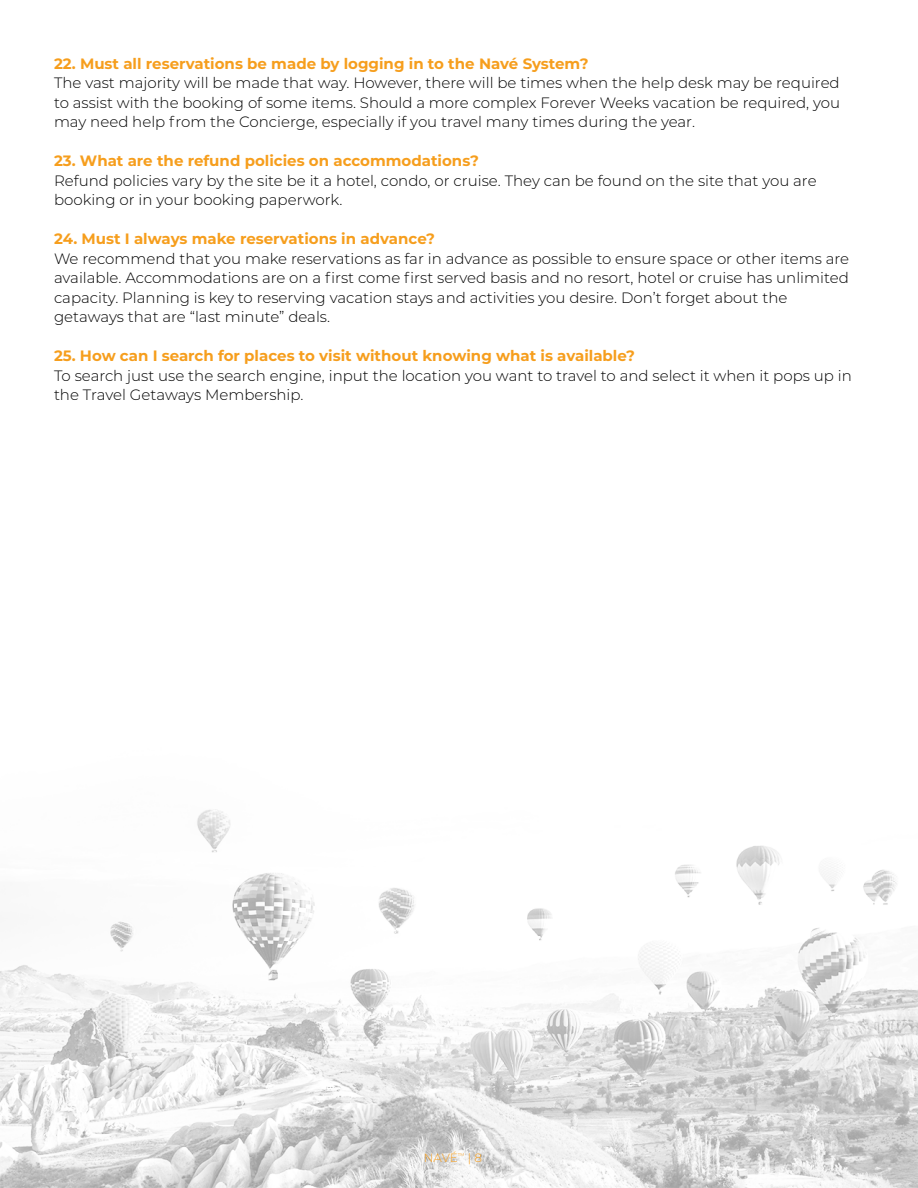
<style>
.page{position:relative;width:918px;height:1188px;background:#fff}
.page>*{position:absolute;margin:0;border:0;box-sizing:border-box;transform-origin:0 0}
.t1{font:300 15px/19.5px "Montserrat";color:#000}
.t2{font:700 15px "Montserrat";color:#f69e1d}
.t3{font:300 12px "Montserrat";color:#f69e1d}
</style>
<div class="page">
<img style="left:0;top:809px;width:918px;height:379px">
<p class="t2" style="left:54px;top:52px;width:536px">22. Must all reservations be made by logging in to the Navé System?</p>
<p class="t1" style="left:54px;top:72px;width:787px">The vast majority will be made that way. However, there will be times when the help desk may be required</p>
<p class="t1" style="left:54px;top:92px;width:788px">to assist with the booking of some items. Should a more complex Forever Weeks vacation be required, you</p>
<p class="t1" style="left:54px;top:111px;width:643px">may need help from the Concierge, especially if you travel many times during the year.</p>
<p class="t2" style="left:54px;top:150px;width:426px">23. What are the refund policies on accommodations?</p>
<p class="t1" style="left:54px;top:170px;width:764px">Refund policies vary by the site be it a hotel, condo, or cruise. They can be found on the site that you are booking or in your booking paperwork.</p>
<p class="t2" style="left:54px;top:228px;width:382px">24. Must I always make reservations in advance?</p>
<p class="t1" style="left:54px;top:248px;width:797px">We recommend that you make reservations as far in advance as possible to ensure space or other items are</p>
<p class="t1" style="left:54px;top:267px;width:796px">available. Accommodations are on a first come first served basis and no resort, hotel or cruise has unlimited</p>
<p class="t1" style="left:54px;top:287px;width:735px">capacity. Planning is key to reserving vacation stays and activities you desire. Don’t forget about the</p>
<p class="t1" style="left:54px;top:306px;width:278px">getaways that are “last minute” deals.</p>
<p class="t2" style="left:54px;top:345px;width:583px">25. How can I search for places to visit without knowing what is available?</p>
<p class="t1" style="left:54px;top:365px;width:799px">To search just use the search engine, input the location you want to travel to and select it when it pops up in the Travel Getaways Membership.</p>
<p class="t3" style="left:424px;top:1150px;width:60px">NAVÉ<sup>™</sup> | 8</p>
</div>
